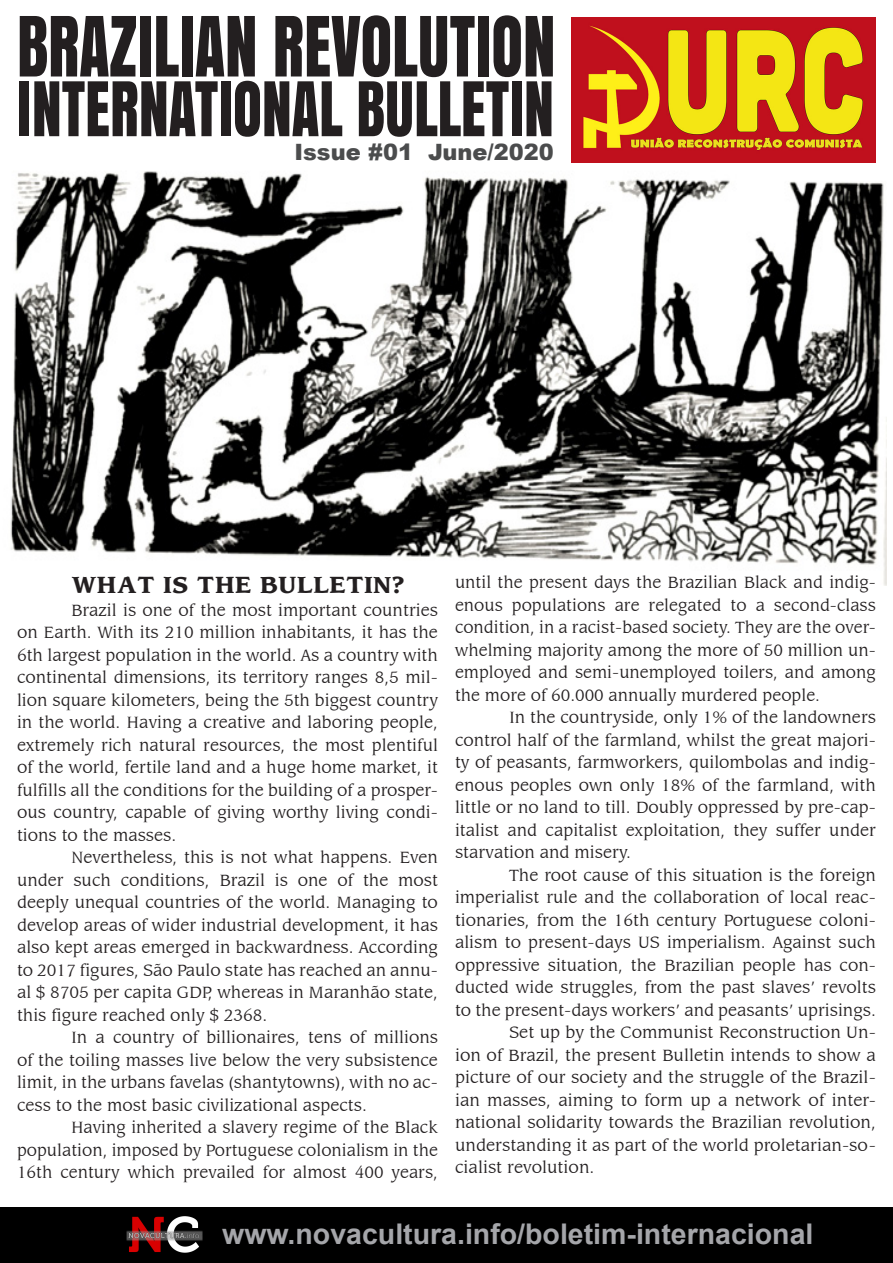
<style>
.page{position:relative;width:893px;height:1263px;background:#fff}
.page>*{position:absolute;margin:0;border:0;box-sizing:border-box;transform-origin:0 0}
.t1{font:77.85px "Anton";color:#231f20;scale:.83 1}
.t2{font:70.5px "Anton";color:#231f20;scale:.84 1}
.t3{font:700 28.5px "Arial";color:#a5a6aa}
.t4{font:700 22.5px "Leawood";color:#231f20}
.t5{font:900 22.5px "Arial";color:#4b4c4d}
.t6{font:18px/22.5px "Leawood IT Cby BT";color:#231f20;text-align:justify}
</style>
<div class="page">
<img style="left:10px;top:151px;width:877px;height:434px">
<img style="left:572px;top:17px;width:304px;height:145px">
<div style="left:0;top:1207px;width:893px;height:56px;background:#000"></div>
<img style="left:121px;top:1212px;width:87px;height:50px">
<p class="t1" style="left:17px;top:-15px;width:650px">BRAZILIAN REVOLUTION</p>
<p class="t2" style="left:17px;top:53px;width:641px">INTERNATIONAL BULLETIN</p>
<p class="t5" style="left:294px;top:136px;width:261px">Issue #01 June/2020</p>
<p class="t4" style="left:71px;top:572px;width:335px">WHAT IS THE BULLETIN?</p>
<p class="t6" style="left:17px;top:599px;width:422px;text-indent:54px">Brazil is one of the most important countries on Earth. With its 210 million inhabitants, it has the 6th largest population in the world. As a country with continental dimensions, its territory ranges 8,5 mil&shy;lion square kilometers, being the 5th biggest country in the world. Having a creative and laboring people, extremely rich natural resources, the most plentiful of the world, fertile land and a huge home market, it fulfills all the conditions for the building of a prosper&shy;ous country, capable of giving worthy living condi&shy;tions to the masses.</p>
<p class="t6" style="left:17px;top:846px;width:422px;text-indent:54px">Nevertheless, this is not what happens. Even under such conditions, Brazil is one of the most deeply unequal countries of the world. Managing to develop areas of wider industrial development, it has also kept areas emerged in backwardness. According to 2017 figures, São Paulo state has reached an annu&shy;al $ 8705 per capita GDP, whereas in Maranhão state, this figure reached only $ 2368.</p>
<p class="t6" style="left:17px;top:1026px;width:422px;text-indent:54px">In a country of billionaires, tens of millions of the toiling masses live below the very subsistence limit, in the urbans favelas (shantytowns), with no ac&shy;cess to the most basic civilizational aspects.</p>
<p class="t6" style="left:17px;top:1116px;width:422px;text-indent:54px">Having inherited a slavery regime of the Black population, imposed by Portuguese colonialism in the 16th century which prevailed for almost 400 years,</p>
<p class="t6" style="left:455px;top:571px;width:422px">until the present days the Brazilian Black and indig&shy;enous populations are relegated to a second-class condition, in a racist-based society. They are the over&shy;whelming majority among the more of 50 million un&shy;employed and semi-unemployed toilers, and among the more of 60.000 annually murdered people.</p>
<p class="t6" style="left:455px;top:706px;width:422px;text-indent:54px">In the countryside, only 1% of the landowners control half of the farmland, whilst the great majori&shy;ty of peasants, farmworkers, quilombolas and indig&shy;enous peoples own only 18% of the farmland, with little or no land to till. Doubly oppressed by pre-cap&shy;italist and capitalist exploitation, they suffer under starvation and misery.</p>
<p class="t6" style="left:455px;top:864px;width:422px;text-indent:54px">The root cause of this situation is the foreign imperialist rule and the collaboration of local reac&shy;tionaries, from the 16th century Portuguese coloni&shy;alism to present-days US imperialism. Against such oppressive situation, the Brazilian people has con&shy;ducted wide struggles, from the past slaves’ revolts to the present-days workers’ and peasants’ uprisings.</p>
<p class="t6" style="left:455px;top:1021px;width:422px;text-indent:54px">Set up by the Communist Reconstruction Un&shy;ion of Brazil, the present Bulletin intends to show a picture of our society and the struggle of the Brazil&shy;ian masses, aiming to form up a network of inter&shy;national solidarity towards the Brazilian revolution, understanding it as part of the world proletarian-so&shy;cialist revolution.</p>
<p class="t3" style="left:222px;top:1214px;width:593px">www.novacultura.info/boletim-internacional</p>
</div>
